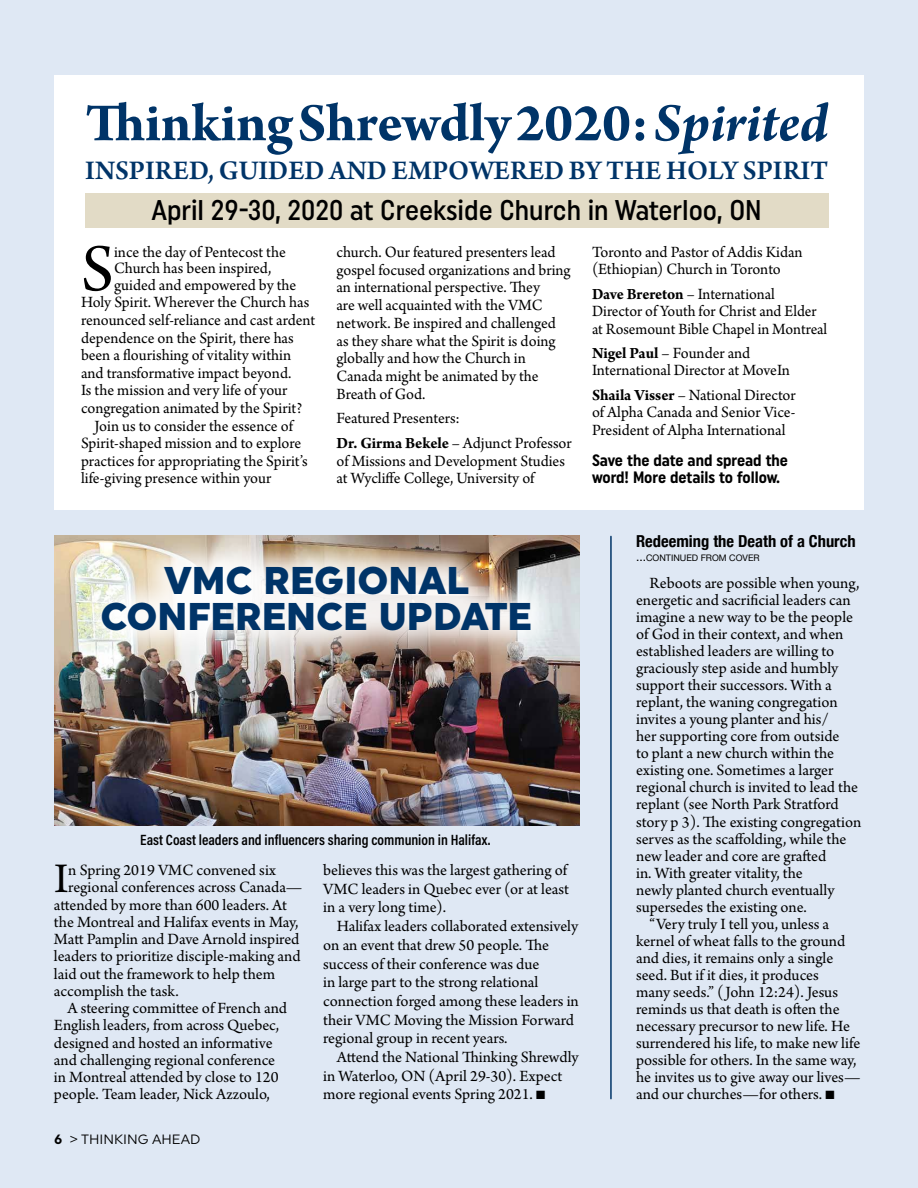
<style>
.page{position:relative;width:918px;height:1188px;background:#dfe8f4}
.page>*{position:absolute;margin:0;border:0;box-sizing:border-box;transform-origin:0 0}
.t1{font:69.9px "Arno Pro";color:#000}
.t2{font:700 57px "Arno Pro";color:#003468}
.t3{font:44.4px "Arno Pro";color:#000}
.t4{font:900 38.7px/35.8px "Uniform";color:#003468;text-align:center}
.t5{font:500 28.5px "Uniform Condensed";color:#000}
.t6{font:600 28.5px "Arno Pro";color:#003468}
.t7{font:16.5px/18.8px "Arno Pro";color:#000}
.t8{font:16.5px/17.5px "Arno Pro";color:#000;scale:.96 1}
.t9{font:700 16.5px/17.5px "Uniform Condensed";color:#000}
.t10{font:700 condensed 16.5px "Helvetica Neue";color:#000}
.t11{font:600 15px "Acumin Pro Cond";color:#000}
.t12{font:13.5px "Uniform";color:#000}
.t13{font:9px "Helvetica Neue";color:#000}
.s1{font-style:italic}
.s2{font-weight:700}
.s3{font-size:12px}
</style>
<div class="page">
<div style="left:54px;top:76px;width:810px;height:434px;background:#fff"></div>
<img style="left:54px;top:536px;width:526px;height:289px">
<div style="left:71px;top:535px;width:491px;height:127px;background:#fff;opacity:.91"></div>
<hr style="left:610px;top:536px;width:2px;height:563px;background:#003468">
<div style="left:85px;top:193px;width:744px;height:35px;background:#e2dbc6"></div>
<h2 class="t2" style="left:85px;top:90px;width:744px">Thinking Shrewdly 2020: <span class="s1">Spirited</span></h2>
<h3 class="t6" style="left:85px;top:154px;width:745px">INSPIRED, GUIDED AND EMPOWERED BY THE HOLY SPIRIT</h3>
<h3 class="t5" style="left:152px;top:193px;width:611px">April 29-30, 2020 at Creekside Church in Waterloo, ON</h3>
<h1 class="t1" style="left:81px;top:229px;width:35px">S</h1>
<p class="t7" style="left:114px;top:243px;width:173px">ince the day of Pentecost the</p>
<p class="t7" style="left:114px;top:260px;width:159px">Church has been inspired,</p>
<p class="t7" style="left:114px;top:276px;width:184px">guided and empowered by the</p>
<p class="t7" style="left:81px;top:294px;width:230px">Holy Spirit. Wherever the Church has</p>
<p class="t7" style="left:81px;top:312px;width:236px">renounced self-reliance and cast ardent</p>
<p class="t7" style="left:81px;top:329px;width:214px">dependence on the Spirit, there has</p>
<p class="t7" style="left:81px;top:347px;width:212px">been a flourishing of vitality within</p>
<p class="t7" style="left:81px;top:364px;width:212px">and transformative impact beyond.</p>
<p class="t7" style="left:81px;top:382px;width:208px">Is the mission and very life of your</p>
<p class="t7" style="left:81px;top:400px;width:223px">congregation animated by the Spirit?</p>
<p class="t7" style="left:95px;top:417px;width:200px">Join us to consider the essence of</p>
<p class="t7" style="left:81px;top:435px;width:222px">Spirit-shaped mission and to explore</p>
<p class="t7" style="left:81px;top:452px;width:228px">practices for appropriating the Spirit’s</p>
<p class="t7" style="left:81px;top:470px;width:192px">life-giving presence within your</p>
<p class="t7" style="left:337px;top:244px;width:236px;line-height:17.7px">church. Our featured presenters lead gospel focused organizations and bring an international perspective. They<br>are well acquainted with the VMC network. Be inspired and challenged as they share what the Spirit is doing globally and how the Church in<br>Canada might be animated by the<br>Breath of God.</p>
<p class="t7" style="left:337px;top:407px;width:237px;line-height:24.5px">Featured Presenters:<br><span class="s2">Dr. Girma Bekele</span> – Adjunct Professor</p>
<p class="t7" style="left:337px;top:453px;width:230px;line-height:17.7px">of Missions and Development Studies at Wycliffe College, University of</p>
<p class="t7" style="left:592px;top:244px;width:212px;line-height:17.5px">Toronto and Pastor of Addis Kidan (Ethiopian) Church in Toronto</p>
<p class="t8" style="left:592px;top:286px;width:247px"><span class="s2">Dave Brereton</span> – International<br>Director of Youth for Christ and Elder at Rosemount Bible Chapel in Montreal</p>
<p class="t7" style="left:592px;top:345px;width:200px;line-height:17.5px"><span class="s2">Nigel Paul</span> – Founder and<br>International Director at MoveIn</p>
<p class="t7" style="left:592px;top:387px;width:205px;line-height:17.5px;text-align:justify"><span class="s2">Shaila Visser</span> – National Director of Alpha Canada and Senior Vice-President of Alpha International</p>
<p class="t9" style="left:592px;top:451px;width:198px">Save the date and spread the word! More details to follow.</p>
<h3 class="t4" style="left:101px;top:562px;width:433px">VMC REGIONAL<br>CONFERENCE UPDATE</h3>
<p class="t11" style="left:140px;top:830px;width:352px">East Coast leaders and influencers sharing communion in Halifax.</p>
<h3 class="t3" style="left:54px;top:854px;width:16px">I</h3>
<p class="t7" style="left:68px;top:862px;width:209px">n Spring 2019 VMC convened six</p>
<p class="t7" style="left:68px;top:879px;width:236px">regional conferences across Canada—</p>
<p class="t7" style="left:54px;top:896px;width:235px">attended by more than 600 leaders. At</p>
<p class="t7" style="left:54px;top:913px;width:246px">the Montreal and Halifax events in May,</p>
<p class="t7" style="left:54px;top:931px;width:247px">Matt Pamplin and Dave Arnold inspired</p>
<p class="t7" style="left:54px;top:948px;width:248px">leaders to prioritize disciple-making and</p>
<p class="t7" style="left:54px;top:965px;width:223px">laid out the framework to help them</p>
<p class="t7" style="left:54px;top:982px;width:126px">accomplish the task.</p>
<p class="t7" style="left:67px;top:1000px;width:221px">A steering committee of French and</p>
<p class="t7" style="left:54px;top:1017px;width:227px">English leaders, from across Quebec,</p>
<p class="t7" style="left:54px;top:1034px;width:220px">designed and hosted an informative</p>
<p class="t7" style="left:54px;top:1051px;width:223px">and challenging regional conference</p>
<p class="t7" style="left:54px;top:1069px;width:226px">in Montreal attended by close to 120</p>
<p class="t7" style="left:54px;top:1086px;width:217px">people. Team leader, Nick Azzoulo,</p>
<p class="t12" style="left:54px;top:1131px;width:148px"><span class="s2">6</span> &gt; THINKING AHEAD</p>
<p class="t7" style="left:323px;top:862px;width:247px;text-align:justify">believes this was the largest gathering of VMC leaders in Quebec ever (or at least in a very long time).</p>
<p class="t7" style="left:323px;top:918px;width:257px;text-indent:13px">Halifax leaders collaborated extensively on an event that drew 50 people. The success of their conference was due<br>in large part to the strong relational connection forged among these leaders in their VMC Moving the Mission Forward regional group in recent years.</p>
<p class="t7" style="left:323px;top:1049px;width:257px;text-indent:13px">Attend the National Thinking Shrewdly in Waterloo, ON (April 29-30). Expect more regional events Spring 2021. ■</p>
<p class="t10" style="left:636px;top:531px;width:221px">Redeeming the Death of a Church</p>
<p class="t13" style="left:636px;top:553px;width:125px"><span class="s3">...</span>CONTINUED FROM COVER</p>
<p class="t7" style="left:650px;top:574px;width:211px">Reboots are possible when young,</p>
<p class="t7" style="left:636px;top:591px;width:216px">energetic and sacrificial leaders can</p>
<p class="t7" style="left:636px;top:609px;width:218px">imagine a new way to be the people</p>
<p class="t7" style="left:636px;top:626px;width:209px">of God in their context, and when</p>
<p class="t7" style="left:636px;top:643px;width:200px">established leaders are willing to</p>
<p class="t7" style="left:636px;top:660px;width:204px">graciously step aside and humbly</p>
<p class="t7" style="left:636px;top:677px;width:197px">support their successors. With a</p>
<p class="t7" style="left:636px;top:694px;width:203px">replant, the waning congregation</p>
<p class="t7" style="left:636px;top:711px;width:194px">invites a young planter and his/</p>
<p class="t7" style="left:636px;top:728px;width:205px">her supporting core from outside</p>
<p class="t7" style="left:636px;top:745px;width:200px">to plant a new church within the</p>
<p class="t7" style="left:636px;top:762px;width:199px">existing one. Sometimes a larger</p>
<p class="t7" style="left:636px;top:779px;width:224px">regional church is invited to lead the</p>
<p class="t7" style="left:636px;top:796px;width:204px">replant (see North Park Stratford</p>
<p class="t7" style="left:636px;top:813px;width:227px">story p 3). The existing congregation</p>
<p class="t7" style="left:636px;top:830px;width:212px">serves as the scaffolding, while the</p>
<p class="t7" style="left:636px;top:847px;width:192px">new leader and core are grafted</p>
<p class="t7" style="left:636px;top:864px;width:168px">in. With greater vitality, the</p>
<p class="t7" style="left:636px;top:881px;width:200px">newly planted church eventually</p>
<p class="t7" style="left:636px;top:898px;width:172px">supersedes the existing one.</p>
<p class="t7" style="left:650px;top:915px;width:181px">“Very truly I tell you, unless a</p>
<p class="t7" style="left:636px;top:932px;width:211px">kernel of wheat falls to the ground</p>
<p class="t7" style="left:636px;top:949px;width:199px">and dies, it remains only a single</p>
<p class="t7" style="left:636px;top:966px;width:184px">seed. But if it dies, it produces</p>
<p class="t7" style="left:636px;top:984px;width:203px">many seeds.” ( John 12:24). Jesus</p>
<p class="t7" style="left:636px;top:1001px;width:205px">reminds us that death is often the</p>
<p class="t7" style="left:636px;top:1018px;width:215px">necessary precursor to new life. He</p>
<p class="t7" style="left:636px;top:1035px;width:226px">surrendered his life, to make new life</p>
<p class="t7" style="left:636px;top:1052px;width:222px">possible for others. In the same way,</p>
<p class="t7" style="left:636px;top:1069px;width:226px">he invites us to give away our lives—</p>
<p class="t7" style="left:636px;top:1086px;width:200px">and our churches—for others. ■</p>
</div>
